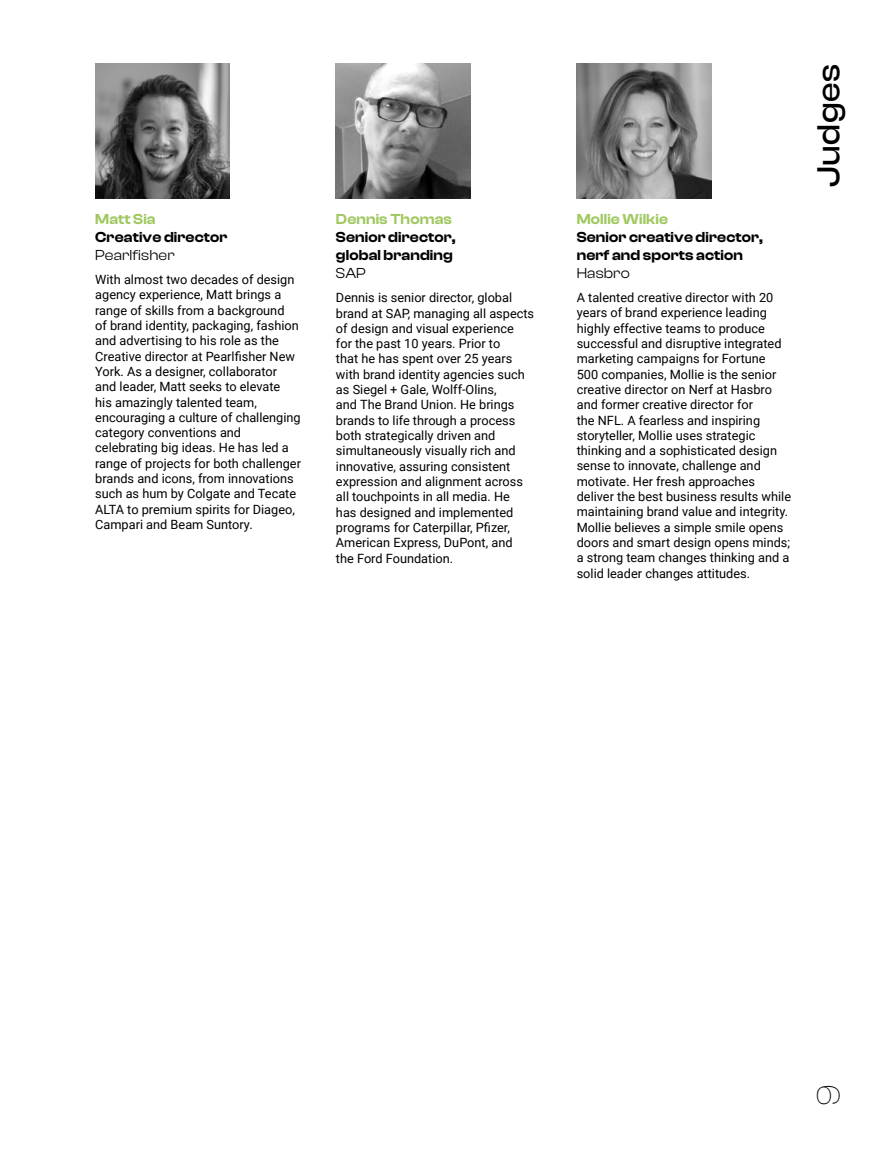
<style>
.page{position:relative;width:893px;height:1170px;background:#fff}
.page>*{position:absolute;margin:0;border:0;box-sizing:border-box;transform-origin:0 0}
.t1{font:500 33px "Clash Display";letter-spacing:.02em;color:#000}
.t2{font:200 33px "Clash Display";color:#000}
.t3{font:600 15px/18px "Clash Display";letter-spacing:.01em;color:#000}
.t4{font:600 15px "Clash Display";letter-spacing:.01em;color:#a1c861}
.t5{font:15px "Clash Display";letter-spacing:.01em;color:#000}
.t6{font:12.75px/15.3px "Roboto";color:#000}
</style>
<div class="page">
<img style="left:336px;top:64px;width:134px;height:134px">
<img style="left:577px;top:64px;width:134px;height:134px">
<img style="left:95px;top:64px;width:135px;height:134px">
<p class="t4" style="left:95px;top:211px;width:62px">Matt Sia</p>
<p class="t3" style="left:95px;top:228px;width:134px">Creative director</p>
<p class="t5" style="left:95px;top:247px;width:81px">Pearlfisher</p>
<p class="t6" style="left:95px;top:271px;width:207px">With almost two decades of design agency experience, Matt brings a range of skills from a background<br>of brand identity, packaging, fashion and advertising to his role as the Creative director at Pearlfisher New York. As a designer, collaborator and leader, Matt seeks to elevate<br>his amazingly talented team, encouraging a culture of challenging category conventions and celebrating big ideas. He has led a range of projects for both challenger brands and icons, from innovations such as hum by Colgate and Tecate ALTA to premium spirits for Diageo, Campari and Beam Suntory.</p>
<p class="t4" style="left:336px;top:211px;width:118px">Dennis Thomas</p>
<p class="t3" style="left:336px;top:228px;width:121px">Senior director, global branding</p>
<p class="t5" style="left:336px;top:265px;width:31px">SAP</p>
<p class="t6" style="left:336px;top:289px;width:200px">Dennis is senior director, global brand at SAP, managing all aspects of design and visual experience<br>for the past 10 years. Prior to<br>that he has spent over 25 years with brand identity agencies such as Siegel + Gale, Wolff-Olins,<br>and The Brand Union. He brings brands to life through a process both strategically driven and simultaneously visually rich and innovative, assuring consistent expression and alignment across all touchpoints in all media. He<br>has designed and implemented programs for Caterpillar, Pfizer,<br>American Express, DuPont, and<br>the Ford Foundation.</p>
<p class="t4" style="left:577px;top:211px;width:93px">Mollie Wilkie</p>
<p class="t3" style="left:577px;top:228px;width:188px">Senior creative director, nerf and sports action</p>
<p class="t5" style="left:577px;top:265px;width:55px">Hasbro</p>
<p class="t6" style="left:577px;top:289px;width:216px">A talented creative director with 20 years of brand experience leading highly effective teams to produce successful and disruptive integrated marketing campaigns for Fortune<br>500 companies, Mollie is the senior creative director on Nerf at Hasbro and former creative director for<br>the NFL. A fearless and inspiring storyteller, Mollie uses strategic thinking and a sophisticated design sense to innovate, challenge and motivate. Her fresh approaches deliver the best business results while maintaining brand value and integrity.<br>Mollie believes a simple smile opens doors and smart design opens minds; a strong team changes thinking and a solid leader changes attitudes.</p>
<h1 class="t1" style="left:810px;top:187px;width:125px;rotate:-90deg">Judges</h1>
<h1 class="t2" style="left:810px;top:1106px;width:23px;rotate:-90deg">9</h1>
</div>
